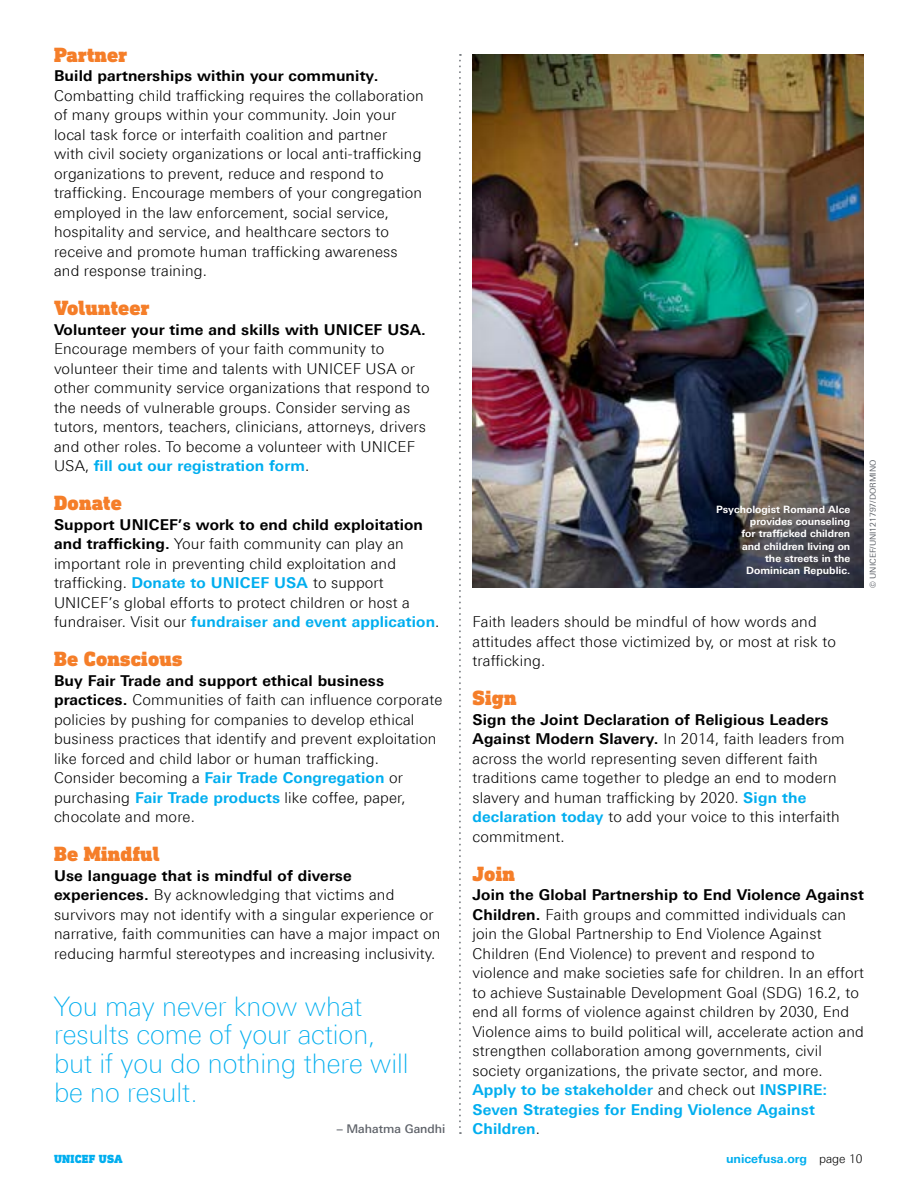
<style>
.page{position:relative;width:918px;height:1188px;background:#fff}
.page>*{position:absolute;margin:0;border:0;box-sizing:border-box;transform-origin:0 0}
.t1{font:100 27px/28.5px "Linotype Univers 230";color:#00aeef}
.t2{font:900 21px "DIN Next Slab Pro";letter-spacing:.01em;color:#f57e29}
.t3{font:300 15px/19.5px "Linotype Univers 330";letter-spacing:.01em;color:#000}
.t4{font:700 15px "Linotype Univers 630";letter-spacing:.01em;color:#000}
.t5{font:700 15px/19.5px "Linotype Univers 630";letter-spacing:.01em;color:#00aeef}
.t6{font:700 12px "Linotype Univers 630";color:#00aeef}
.t7{font:500 12px "Linotype Univers 530";color:#5f636a}
.t8{font:900 12px "DIN Next Slab Pro";letter-spacing:.02em;color:#00aeef}
.t9{font:700 10.2px/12.3px "Linotype Univers 630";color:#fff;text-align:right}
.t10{font:8.25px "Linotype Univers 430";color:#5f636a}
.s1{font-family:"Linotype Univers 330";font-weight:300;color:#000}
.s2{font-family:"Linotype Univers 630";font-weight:700}
.s3{font-family:"Linotype Univers 630";font-weight:700;color:#00aeef}
</style>
<div class="page">
<svg style="left:459px;top:54px;width:2px;height:1080px"></svg>
<img style="left:472px;top:54px;width:392px;height:534px">
<h2 class="t2" style="left:54px;top:42px;width:75px">Partner</h2>
<p class="t4" style="left:54px;top:67px;width:326px">Build partnerships within your community.</p>
<p class="t3" style="left:54px;top:86px;width:371px">Combatting child trafficking requires the collaboration of many groups within your community. Join your local task force or interfaith coalition and partner<br>with civil society organizations or local anti-trafficking organizations to prevent, reduce and respond to trafficking. Encourage members of your congregation employed in the law enforcement, social service, hospitality and service, and healthcare sectors to receive and promote human trafficking awareness and response training.</p>
<h2 class="t2" style="left:54px;top:296px;width:97px">Volunteer</h2>
<p class="t4" style="left:54px;top:321px;width:373px">Volunteer your time and skills with UNICEF USA.</p>
<p class="t3" style="left:54px;top:339px;width:377px">Encourage members of your faith community to volunteer their time and talents with UNICEF USA or other community service organizations that respond to the needs of vulnerable groups. Consider serving as tutors, mentors, teachers, clinicians, attorneys, drivers and other roles. To become a volunteer with UNICEF</p>
<p class="t5" style="left:54px;top:456px;width:257px"><span class="s1">USA,</span> fill out our registration form<span class="s1">.</span></p>
<h2 class="t2" style="left:54px;top:491px;width:69px">Donate</h2>
<p class="t4" style="left:54px;top:516px;width:370px">Support UNICEF’s work to end child exploitation</p>
<p class="t3" style="left:54px;top:534px;width:357px"><span class="s2">and trafficking.</span> Your faith community can play an important role in preventing child exploitation and trafficking. <span class="s3">Donate to UNICEF USA</span> to support UNICEF’s global efforts to protect children or host a</p>
<p class="t5" style="left:54px;top:612px;width:387px"><span class="s1">fundraiser. Visit our</span> fundraiser and event application<span class="s1">.</span></p>
<h2 class="t2" style="left:54px;top:647px;width:130px">Be Conscious</h2>
<p class="t4" style="left:54px;top:672px;width:332px">Buy Fair Trade and support ethical business</p>
<p class="t3" style="left:54px;top:690px;width:390px"><span class="s2">practices.</span> Communities of faith can influence corporate policies by pushing for companies to develop ethical business practices that identify and prevent exploitation like forced and child labor or human trafficking.</p>
<p class="t5" style="left:54px;top:768px;width:350px"><span class="s1">Consider becoming a</span> Fair Trade Congregation <span class="s1">or</span></p>
<p class="t3" style="left:54px;top:788px;width:353px">purchasing <span class="s3">Fair Trade products</span> like coffee, paper, chocolate and more.</p>
<h2 class="t2" style="left:54px;top:842px;width:107px">Be Mindful</h2>
<p class="t4" style="left:54px;top:867px;width:299px">Use language that is mindful of diverse</p>
<p class="t3" style="left:54px;top:885px;width:388px"><span class="s2">experiences.</span> By acknowledging that victims and survivors may not identify with a singular experience or narrative, faith communities can have a major impact on reducing harmful stereotypes and increasing inclusivity.</p>
<h1 class="t1" style="left:54px;top:992px;width:356px">You may never know what results come of your action, but if you do nothing there will be no result.</h1>
<p class="t7" style="left:337px;top:1122px;width:110px">– Mahatma Gandhi</p>
<p class="t9" style="left:716px;top:503px;width:136px">Psychologist Romand Alce provides counseling<br>for trafficked children<br>and children living on<br>the streets in the<br>Dominican Republic.</p>
<p class="t10" style="left:868px;top:588px;width:130px;rotate:-90deg">© UNICEF/UNI121797/DORMINO</p>
<p class="t3" style="left:472px;top:612px;width:365px">Faith leaders should be mindful of how words and attitudes affect those victimized by, or most at risk to trafficking.</p>
<h2 class="t2" style="left:472px;top:686px;width:46px">Sign</h2>
<p class="t4" style="left:472px;top:711px;width:357px">Sign the Joint Declaration of Religious Leaders</p>
<p class="t3" style="left:472px;top:729px;width:373px"><span class="s2">Against Modern Slavery.</span> In 2014, faith leaders from across the world representing seven different faith traditions came together to pledge an end to modern slavery and human trafficking by 2020. <span class="s3">Sign the declaration today</span> to add your voice to this interfaith commitment.</p>
<h2 class="t2" style="left:472px;top:861px;width:44px">Join</h2>
<p class="t4" style="left:472px;top:886px;width:393px">Join the Global Partnership to End Violence Against</p>
<p class="t3" style="left:472px;top:905px;width:393px"><span class="s2">Children.</span> Faith groups and committed individuals can join the Global Partnership to End Violence Against Children (End Violence) to prevent and respond to violence and make societies safe for children. In an effort to achieve Sustainable Development Goal (SDG) 16.2, to end all forms of violence against children by 2030, End Violence aims to build political will, accelerate action and strengthen collaboration among governments, civil society organizations, the private sector, and more.</p>
<p class="t5" style="left:472px;top:1080px;width:356px">Apply to be stakeholder <span class="s1">and check out</span> INSPIRE:<br>Seven Strategies for Ending Violence Against<br>Children<span class="s1">.</span></p>
<p class="t8" style="left:54px;top:1151px;width:70px">UNICEF USA</p>
<p class="t6" style="left:726px;top:1151px;width:138px">unicefusa.org <span class="s1">page 10</span></p>
</div>
